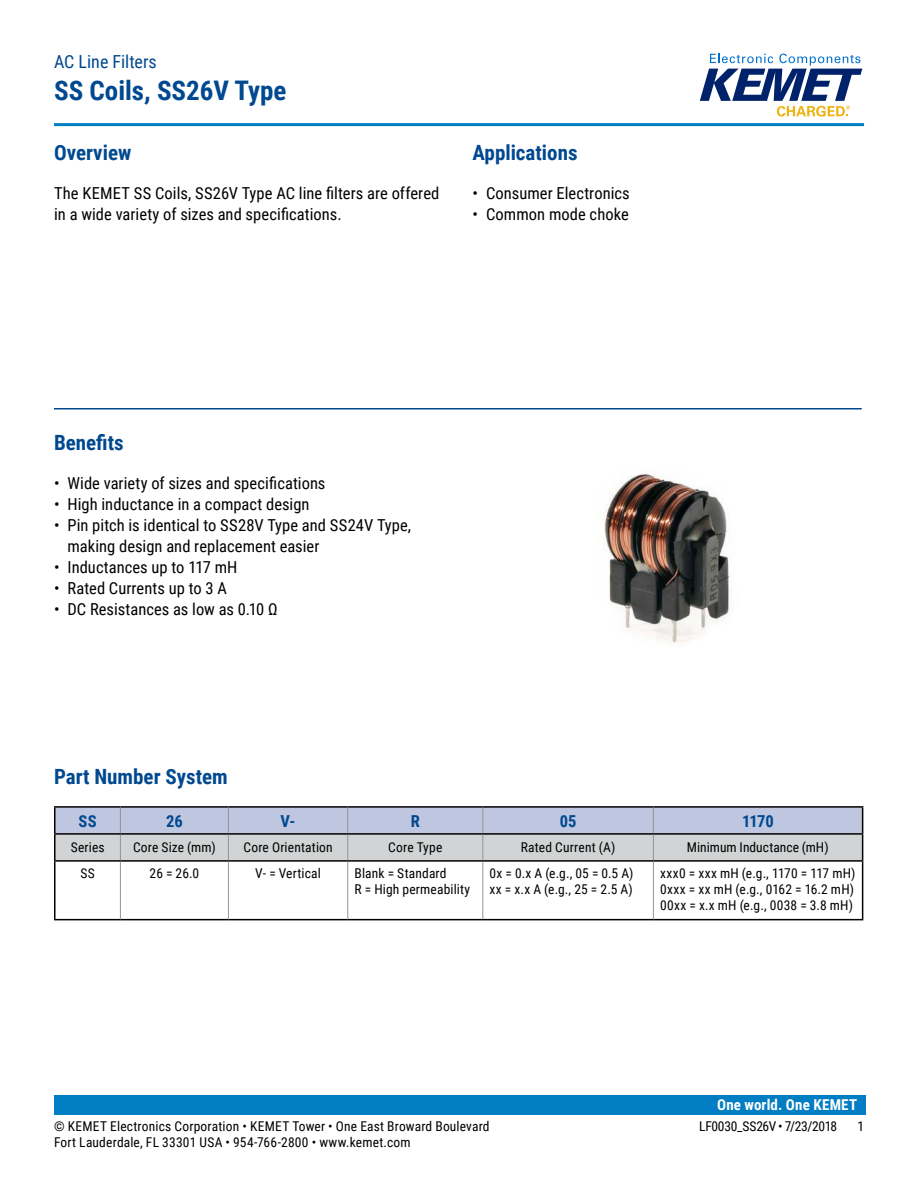
<style>
.page{position:relative;width:918px;height:1188px;background:#fff}
.page>*{position:absolute;margin:0;border:0;box-sizing:border-box;transform-origin:0 0}
.t1{font:700 27px "Roboto Condensed";color:#004990}
.t2{font:700 21px "Roboto Condensed";color:#004990}
.t3{font:18px "Roboto Condensed";color:#004990}
.t4{font:16.5px/21px "Roboto Condensed";letter-spacing:.005em;color:#000}
.t5{font:700 16.5px "Roboto Condensed";letter-spacing:-.01em;color:#004990}
.t6{font:700 15px "Roboto Condensed";letter-spacing:.015em;color:#fff}
.t7{font:13.5px/16.2px "Roboto Condensed";letter-spacing:.015em;color:#000}
.t8{font:13.5px "Roboto Condensed";letter-spacing:-.025em;color:#000}
</style>
<div class="page">
<svg style="left:700px;top:54px;width:162px;height:63px"></svg>
<hr style="left:54px;top:123px;width:810px;height:3px;background:#007dc3">
<div style="left:54px;top:1095px;width:811px;height:20px;background:#007dc3"></div>
<hr style="left:54px;top:408px;width:808px;height:1px;background:#004990">
<img style="left:604px;top:474px;width:126px;height:169px">
<hr style="left:54px;top:835px;width:2px;height:25px;background:#000">
<hr style="left:54px;top:862px;width:2px;height:57px;background:#000">
<hr style="left:54px;top:919px;width:66px;height:1px;background:#000">
<hr style="left:120px;top:919px;width:108px;height:1px;background:#000">
<hr style="left:228px;top:919px;width:120px;height:1px;background:#000">
<hr style="left:348px;top:919px;width:135px;height:1px;background:#000">
<hr style="left:483px;top:919px;width:170px;height:1px;background:#000">
<hr style="left:653px;top:919px;width:210px;height:1px;background:#000">
<hr style="left:54px;top:806px;width:66px;height:2px;background:#000">
<hr style="left:54px;top:808px;width:2px;height:25px;background:#000">
<hr style="left:120px;top:806px;width:108px;height:2px;background:#000">
<hr style="left:228px;top:806px;width:120px;height:2px;background:#000">
<hr style="left:348px;top:806px;width:135px;height:2px;background:#000">
<hr style="left:483px;top:806px;width:170px;height:2px;background:#000">
<hr style="left:653px;top:806px;width:210px;height:2px;background:#000">
<hr style="left:120px;top:862px;width:1px;height:57px;background:#939598">
<hr style="left:228px;top:862px;width:1px;height:57px;background:#939598">
<hr style="left:347px;top:862px;width:1px;height:57px;background:#939598">
<hr style="left:482px;top:862px;width:1px;height:57px;background:#939598">
<hr style="left:653px;top:862px;width:1px;height:57px;background:#939598">
<hr style="left:54px;top:860px;width:66px;height:2px;background:#000">
<hr style="left:120px;top:860px;width:108px;height:2px;background:#000">
<hr style="left:228px;top:860px;width:120px;height:2px;background:#000">
<hr style="left:348px;top:860px;width:135px;height:2px;background:#000">
<hr style="left:483px;top:860px;width:170px;height:2px;background:#000">
<hr style="left:653px;top:860px;width:210px;height:2px;background:#000">
<hr style="left:54px;top:833px;width:66px;height:2px;background:#000">
<hr style="left:862px;top:862px;width:1px;height:57px;background:#000">
<svg style="left:55px;top:807px;width:808px;height:54px;background:#bcc0cd"></svg>
<h3 class="t3" style="left:54px;top:53px;width:104px">AC Line Filters</h3>
<h1 class="t1" style="left:54px;top:71px;width:234px">SS Coils, SS26V Type</h1>
<h2 class="t2" style="left:54px;top:144px;width:79px">Overview</h2>
<p class="t4" style="left:54px;top:182px;width:387px">The KEMET SS Coils, SS26V Type AC line filters are offered in a wide variety of sizes and specifications.</p>
<h2 class="t2" style="left:473px;top:138px;width:107px">Applications</h2>
<p class="t4" style="left:473px;top:184px;width:159px">• Consumer Electronics</p>
<p class="t4" style="left:473px;top:205px;width:158px">• Common mode choke</p>
<h2 class="t2" style="left:54px;top:428px;width:71px">Benefits</h2>
<p class="t4" style="left:54px;top:472px;width:273px">• Wide variety of sizes and specifications</p>
<p class="t4" style="left:54px;top:495px;width:257px">• High inductance in a compact design</p>
<p class="t4" style="left:67px;top:516px;width:345px;text-indent:-13px">• Pin pitch is identical to SS28V Type and SS24V Type, making design and replacement easier</p>
<p class="t4" style="left:54px;top:558px;width:185px">• Inductances up to 117 mH</p>
<p class="t4" style="left:54px;top:579px;width:175px">• Rated Currents up to 3 A</p>
<p class="t4" style="left:54px;top:598px;width:225px">• DC Resistances as low as 0.10 Ω</p>
<h2 class="t2" style="left:54px;top:762px;width:175px">Part Number System</h2>
<p class="t5" style="left:79px;top:814px;width:20px">SS</p>
<p class="t5" style="left:166px;top:809px;width:18px">26</p>
<p class="t5" style="left:281px;top:809px;width:16px">V-</p>
<p class="t5" style="left:411px;top:814px;width:11px">R</p>
<p class="t5" style="left:560px;top:814px;width:18px">05</p>
<p class="t5" style="left:742px;top:814px;width:33px">1170</p>
<p class="t7" style="left:71px;top:841px;width:35px">Series</p>
<p class="t7" style="left:133px;top:841px;width:84px">Core Size (mm)</p>
<p class="t7" style="left:243px;top:841px;width:91px">Core Orientation</p>
<p class="t7" style="left:388px;top:841px;width:56px">Core Type</p>
<p class="t7" style="left:521px;top:841px;width:96px">Rated Current (A)</p>
<p class="t7" style="left:687px;top:841px;width:143px">Minimum Inductance (mH)</p>
<p class="t7" style="left:81px;top:866px;width:16px">SS</p>
<p class="t7" style="left:150px;top:866px;width:51px">26 = 26.0</p>
<p class="t7" style="left:255px;top:866px;width:67px">V- = Vertical</p>
<p class="t7" style="left:355px;top:866px;width:117px">Blank = Standard<br>R = High permeability</p>
<p class="t7" style="left:490px;top:866px;width:145px">0x = 0.x A (e.g., 05 = 0.5 A) xx = x.x A (e.g., 25 = 2.5 A)</p>
<p class="t7" style="left:660px;top:866px;width:197px;text-align:justify">xxx0 = xxx mH (e.g., 1170 = 117 mH)<br>0xxx = xx mH (e.g., 0162 = 16.2 mH)<br>00xx = x.x mH (e.g., 0038 = 3.8 mH)</p>
<p class="t6" style="left:717px;top:1098px;width:142px">One world. One KEMET</p>
<p class="t7" style="left:54px;top:1119px;width:437px">© KEMET Electronics Corporation • KEMET Tower • One East Broward Boulevard</p>
<p class="t8" style="left:699px;top:1120px;width:139px">LF0030_SS26V • 7/23/2018</p>
<p class="t7" style="left:857px;top:1119px;width:8px">1</p>
<p class="t7" style="left:54px;top:1135px;width:358px">Fort Lauderdale, FL 33301 USA • 954-766-2800 • www.kemet.com</p>
</div>
